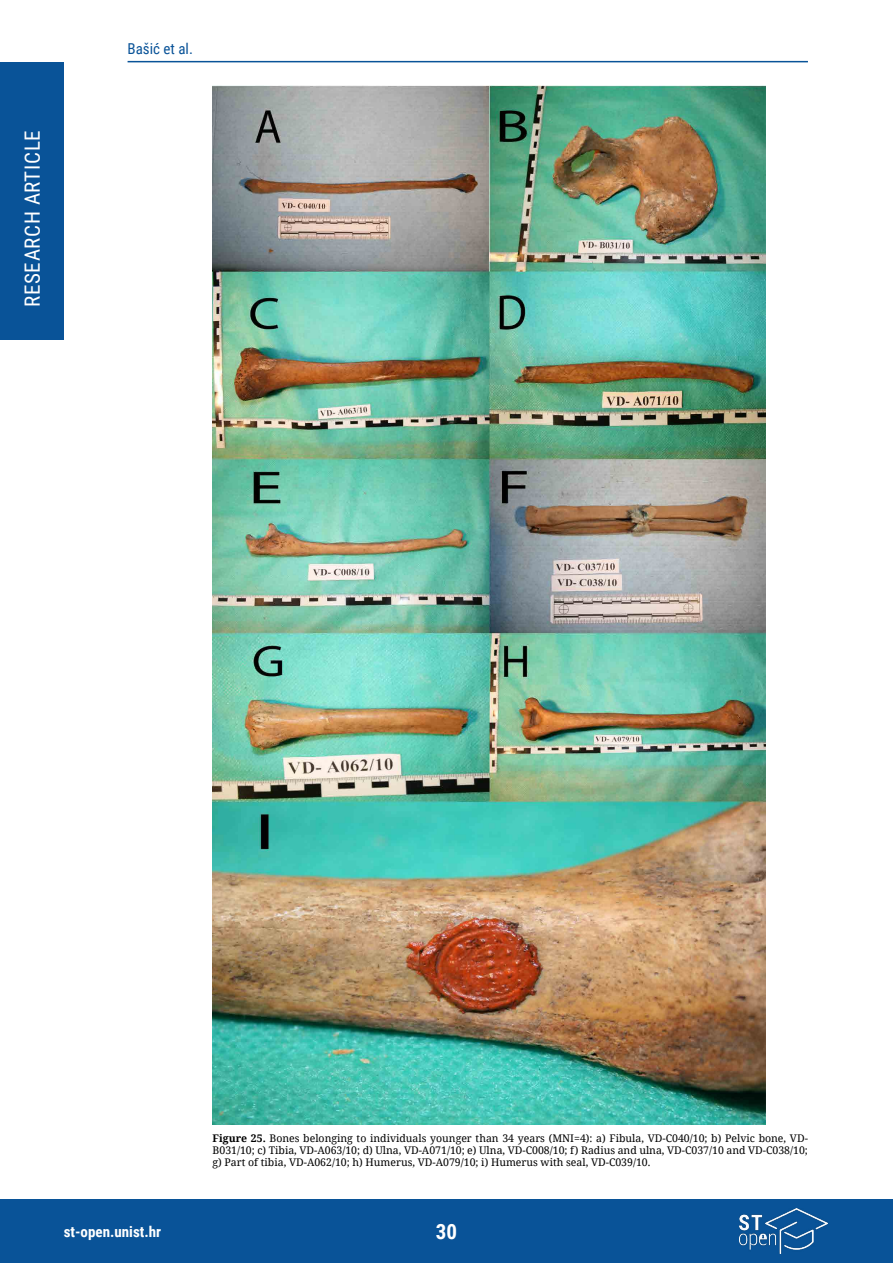
<style>
.page{position:relative;width:893px;height:1263px;background:#fff}
.page>*{position:absolute;margin:0;border:0;box-sizing:border-box;transform-origin:0 0}
.t1{font:21px "Roboto Condensed";letter-spacing:.035em;color:#fff}
.t2{font:700 21px "Roboto Condensed";color:#fff}
.t3{font:700 15px "Roboto Condensed";color:#fff}
.t4{font:15px "Roboto Condensed";color:#095398}
.t5{font:10.5px/12px "Noto Serif";color:#000;text-align:justify}
.s1{font-weight:700}
</style>
<div class="page">
<div style="left:0;top:62px;width:64px;height:278px;background:#095398"></div>
<div style="left:0;top:1199px;width:893px;height:64px;background:#095398"></div>
<hr style="left:128px;top:61px;width:680px;height:1px;background:#095398">
<img style="left:740px;top:1209px;width:87px;height:44px">
<img style="left:213px;top:85px;width:552px;height:1039px">
<h1 class="t1" style="left:18px;top:307px;width:179px;rotate:-90deg">RESEARCH ARTICLE</h1>
<h2 class="t4" style="left:128px;top:38px;width:67px">Bašić et al.</h2>
<p class="t5" style="left:213px;top:1132px;width:597px"><span class="s1">Figure 25.</span> Bones belonging to individuals younger than 34 years (MNI=4): a) Fibula, VD-C040/10; b) Pelvic bone, VD-B031/10; c) Tibia, VD-A063/10; d) Ulna, VD-A071/10; e) Ulna, VD-C008/10; f) Radius and ulna, VD-C037/10 and VD-C038/10; g) Part of tibia, VD-A062/10; h) Humerus, VD-A079/10; i) Humerus with seal, VD-C039/10.</p>
<h2 class="t3" style="left:64px;top:1221px;width:99px">st-open.unist.hr</h2>
<h1 class="t2" style="left:436px;top:1217px;width:23px">30</h1>
</div>
